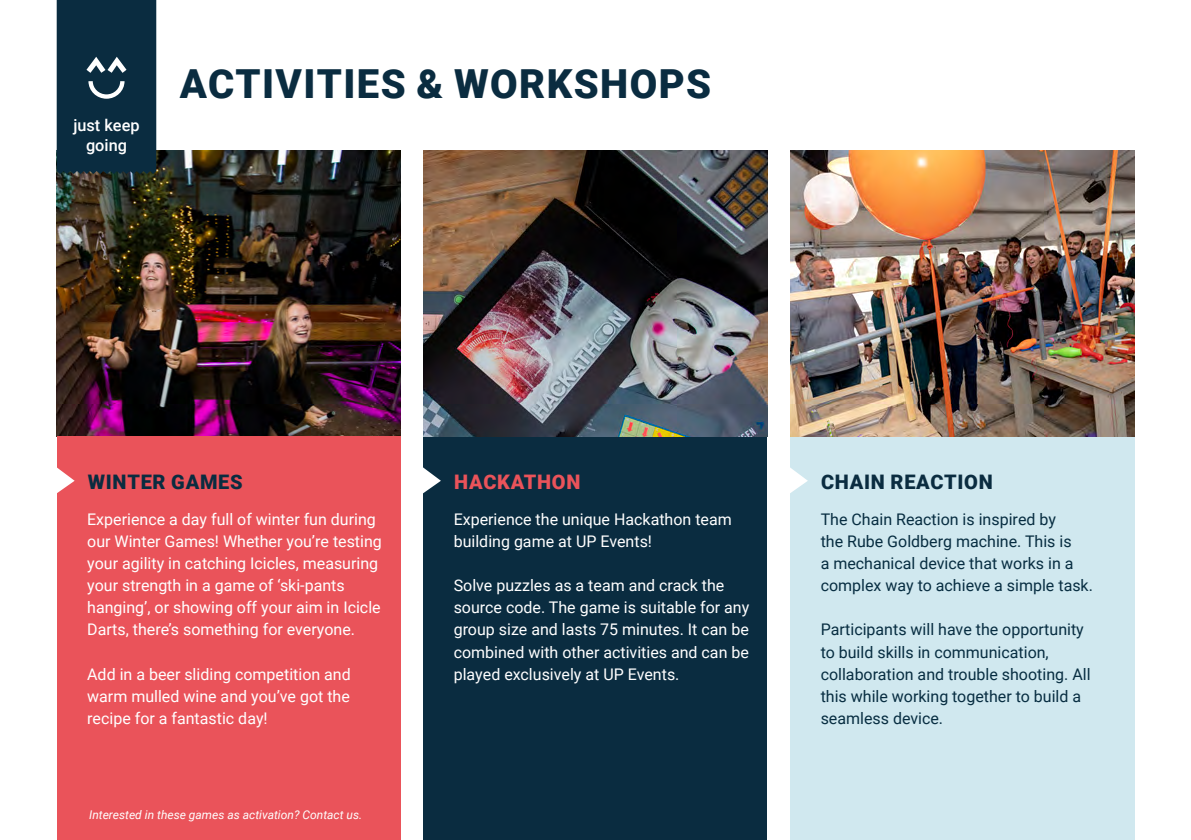
<style>
.page{position:relative;width:1191px;height:840px;background:#fff}
.page>*{position:absolute;margin:0;border:0;box-sizing:border-box;transform-origin:0 0}
.t1{font:900 40px "Roboto";letter-spacing:.035em;color:#0a2c40}
.t2{font:900 20px "Roboto";letter-spacing:.035em;color:#0a2c40}
.t3{font:900 20px "Roboto";letter-spacing:.035em;color:#ea535a}
.t4{font:500 16.2px/19.6px "Roboto";color:#fff;text-align:center}
.t5{font:16px/22px "Roboto";color:#fff}
.t6{font:16px/22px "Roboto";color:#072d41}
.t7{font:italic 12px "Roboto";color:#fff}
</style>
<div class="page">
<img style="left:57px;top:150px;width:344px;height:286px">
<div style="left:57px;top:436px;width:344px;height:403px;background:#ea535a"></div>
<svg style="left:57px;top:467px;width:18px;height:26px"></svg>
<div style="left:57px;top:0;width:99px;height:174px;background:#0a2c40"></div>
<div style="left:423px;top:436px;width:344px;height:403px;background:#0a2c40"></div>
<svg style="left:423px;top:467px;width:18px;height:26px"></svg>
<img style="left:423px;top:150px;width:344px;height:286px">
<div style="left:790px;top:436px;width:344px;height:403px;background:#d0e8ef"></div>
<svg style="left:790px;top:467px;width:18px;height:26px"></svg>
<img style="left:790px;top:150px;width:344px;height:286px">
<p class="t4" style="left:73px;top:115px;width:68px">just keep going</p>
<h1 class="t1" style="left:180px;top:56px;width:533px">ACTIVITIES &amp; WORKSHOPS</h1>
<p class="t2" style="left:88px;top:467px;width:156px">WINTER GAMES</p>
<p class="t5" style="left:87px;top:507px;width:296px">Experience a day full of winter fun during our Winter Games! Whether you’re testing your agility in catching Icicles, measuring your strength in a game of ‘ski-pants hanging’, or showing off your aim in Icicle Darts, there’s something for everyone.</p>
<p class="t5" style="left:87px;top:661px;width:265px;text-align:justify">Add in a beer sliding competition and warm mulled wine and you’ve got the recipe for a fantastic day!</p>
<p class="t7" style="left:89px;top:805px;width:275px">Interested in these games as activation? Contact us.</p>
<p class="t3" style="left:454px;top:467px;width:128px">HACKATHON</p>
<p class="t5" style="left:454px;top:507px;width:279px">Experience the unique Hackathon team building game at UP Events!</p>
<p class="t5" style="left:454px;top:573px;width:297px">Solve puzzles as a team and crack the source code. The game is suitable for any group size and lasts 75 minutes. It can be combined with other activities and can be played exclusively at UP Events.</p>
<p class="t2" style="left:821px;top:467px;width:173px">CHAIN REACTION</p>
<p class="t6" style="left:820px;top:507px;width:274px">The Chain Reaction is inspired by<br>the Rube Goldberg machine. This is<br>a mechanical device that works in a complex way to achieve a simple task.</p>
<p class="t6" style="left:820px;top:617px;width:271px">Participants will have the opportunity to build skills in communication, collaboration and trouble shooting. All this while working together to build a seamless device.</p>
</div>
